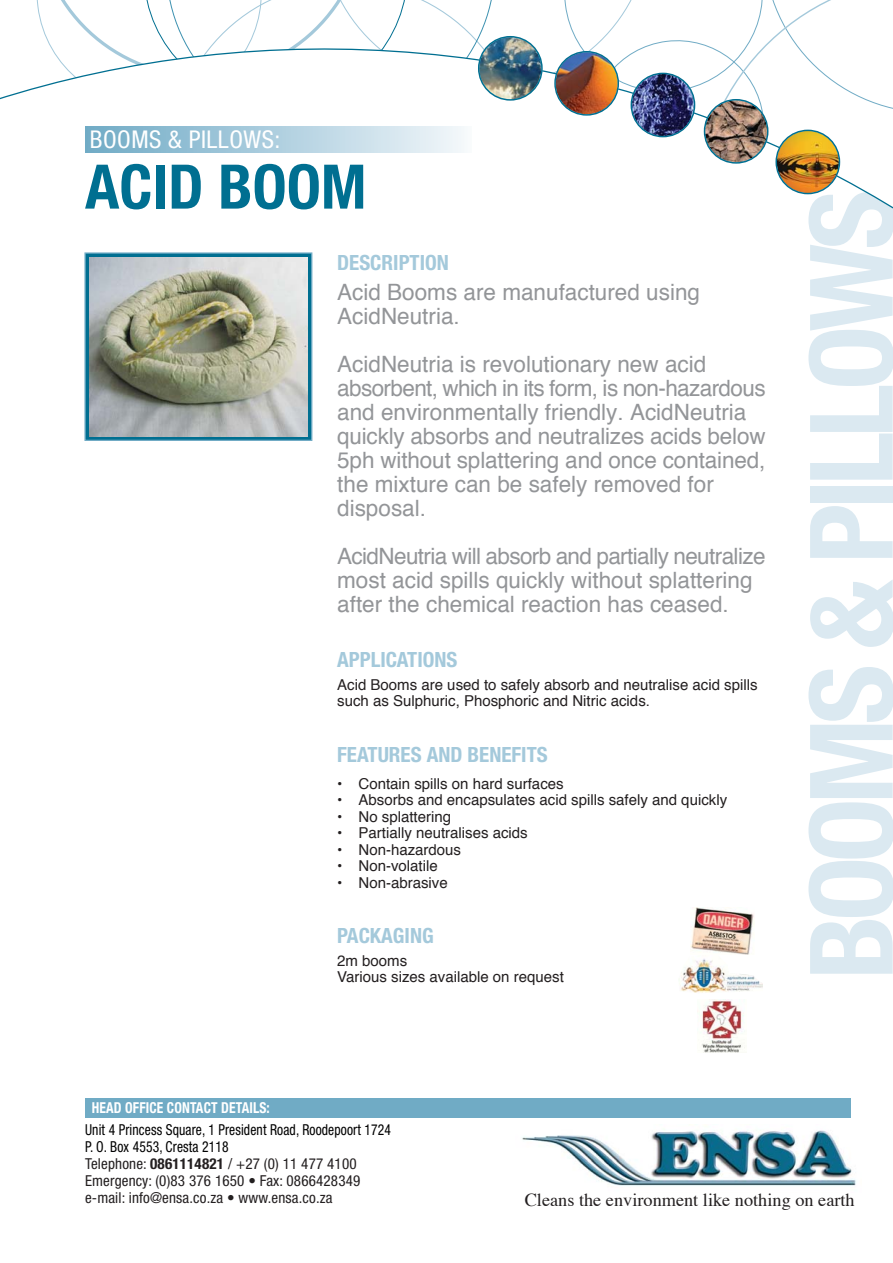
<style>
.page{position:relative;width:893px;height:1263px;background:#fff}
.page>*{position:absolute;margin:0;border:0;box-sizing:border-box;transform-origin:0 0}
.t1{font:700 condensed 115.5px "Helvetica Neue LT Std";letter-spacing:-.05em;color:#dbe9f1}
.t2{font:700 condensed 61.5px "Helvetica Neue LT Std";color:#006f91}
.t3{font:condensed 24.6px "Helvetica Neue LT Std";letter-spacing:.02em;color:#fff}
.t4{font:22.5px/24px "Helvetica";color:#939598}
.t5{font:700 condensed 21px "Helvetica Neue LT Std";color:#a4c9db}
.t6{font:18.3px "Times";color:#231f20}
.t7{font:condensed 15.15px/17.1px "Helvetica Neue LT Std";letter-spacing:.01em;color:#231f20}
.t8{font:700 condensed 15.15px "Helvetica Neue LT Std";letter-spacing:.01em;color:#fff;scale:.9 1}
.t9{font:15px/16.5px "Helvetica";color:#231f20}
.s1{color:#000}
.s2{font-family:"Helvetica Neue";font-weight:700}
</style>
<div class="page">
<div style="left:85px;top:1098px;width:765px;height:19px;background:#70abc5"></div>
<img style="left:522px;top:1130px;width:334px;height:56px">
<div style="left:84px;top:252px;width:228px;height:189px;background:#006f91;border:1px solid #70abc5"></div>
<img style="left:89px;top:257px;width:219px;height:179px">
<svg style="left:27px;top:0;width:865px;height:208px"></svg>
<img style="left:697px;top:999px;width:48px;height:54px">
<img style="left:679px;top:959px;width:83px;height:34px">
<img style="left:690px;top:907px;width:65px;height:48px">
<p class="t3" style="left:90px;top:131px;width:192px">BOOMS &amp; PILLOWS:</p>
<h2 class="t2" style="left:85px;top:165px;width:283px">ACID BOOM</h2>
<p class="t5" style="left:337px;top:255px;width:113px">DESCRIPTION</p>
<p class="t4" style="left:337px;top:282px;width:364px">Acid Booms are manufactured using<br>AcidNeutria.</p>
<p class="t4" style="left:337px;top:354px;width:430px">AcidNeutria is revolutionary new acid absorbent, which in its form, is non-hazardous and environmentally friendly. AcidNeutria quickly absorbs and neutralizes acids below 5ph without splattering and once contained, the mixture can be safely removed for disposal.</p>
<p class="t4" style="left:337px;top:546px;width:430px">AcidNeutria will absorb and partially neutralize most acid spills quickly without splattering after the chemical reaction has ceased.</p>
<p class="t5" style="left:337px;top:652px;width:122px">APPLICATIONS</p>
<p class="t9" style="left:337px;top:678px;width:422px">Acid Booms are used to safely absorb and neutralise acid spills such as Sulphuric, Phosphoric and Nitric acids.</p>
<p class="t5" style="left:337px;top:747px;width:212px">FEATURES AND BENEFITS</p>
<p class="t9" style="left:337px;top:777px;width:228px">• Contain spills on hard surfaces</p>
<p class="t9" style="left:337px;top:793px;width:391px">• Absorbs and encapsulates acid spills safely and quickly</p>
<p class="t9" style="left:337px;top:810px;width:115px">• No splattering</p>
<p class="t9" style="left:337px;top:826px;width:192px">• Partially neutralises acids</p>
<p class="t9" style="left:337px;top:843px;width:125px">• Non-hazardous</p>
<p class="t9" style="left:337px;top:859px;width:102px">• Non-volatile</p>
<p class="t9" style="left:337px;top:876px;width:112px">• Non-abrasive</p>
<p class="t5" style="left:337px;top:928px;width:98px">PACKAGING</p>
<p class="t9" style="left:337px;top:954px;width:228px">2m booms<br>Various sizes available on request</p>
<h1 class="t1" style="left:810px;top:979px;width:791px;rotate:-90deg">BOOMS &amp; PILLOWS</h1>
<p class="t8" style="left:92px;top:1103px;width:199px">HEAD OFFICE CONTACT DETAILS:</p>
<p class="t7" style="left:85px;top:1123px;width:307px"><span class="s1">Unit 4 Princess Square, 1 President Road, Roodepoort 1724<br>P. O. Box 4553, Cresta 2118<br></span>Telephone: <span class="s2">0861114821</span> / +27 (0) 11 477 4100<br>Emergency: (0)83 376 1650 • Fax: 0866428349 e-mail: info@ensa.co.za • www.ensa.co.za</p>
<p class="t6" style="left:524px;top:1192px;width:331px">Cleans the environment like nothing on earth</p>
</div>
